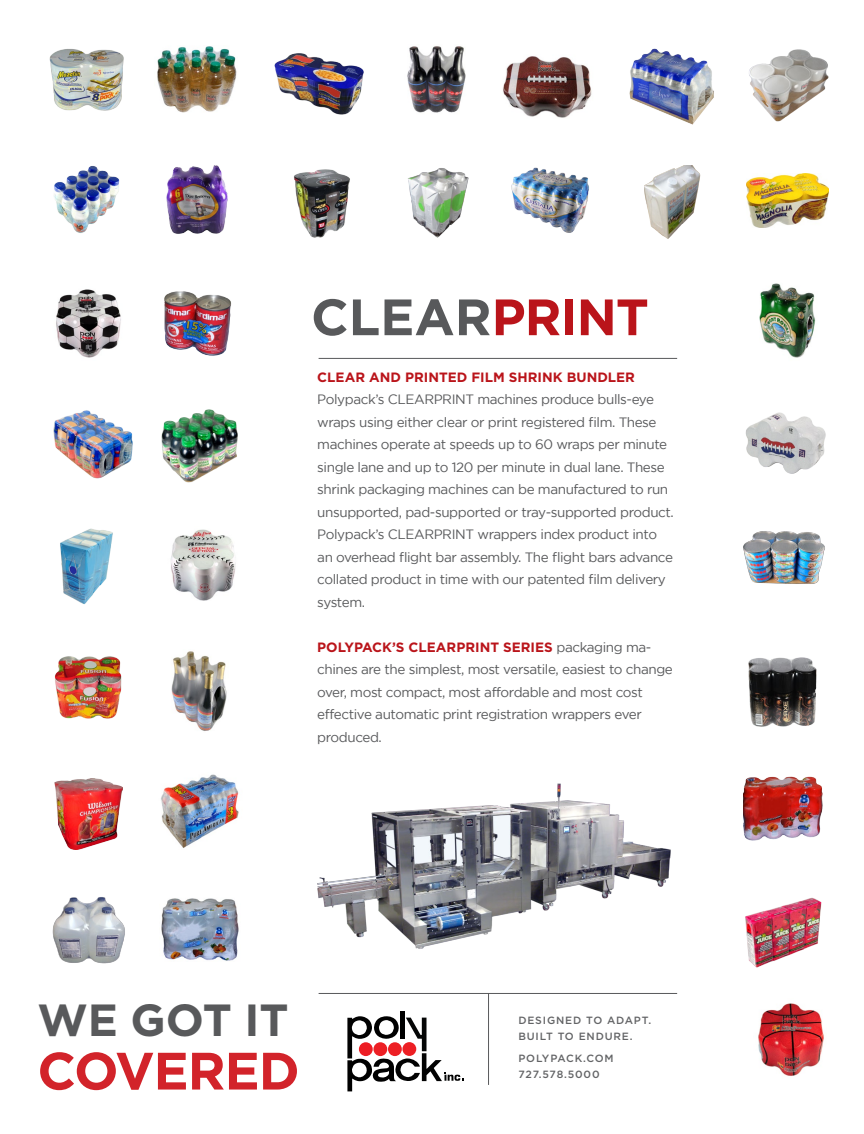
<style>
.page{position:relative;width:864px;height:1134px;background:#fff}
.page>*{position:absolute;margin:0;border:0;box-sizing:border-box;transform-origin:0 0}
.t1{font:700 52.5px "Gotham";letter-spacing:-.02em;color:#d2232a}
.t2{font:700 51px "Gotham";color:#58595b}
.t3{font:700 45px "Gotham";color:#58595b}
.t4{font:13.5px/22.5px "Gotham";letter-spacing:-.03em;color:#58595b}
.t5{font:500 10.5px/15.8px "Gotham";letter-spacing:.08em;color:#636466}
.s1{color:#ba141a}
.s2{font-weight:700;color:#ba141a}
</style>
<div class="page">
<img style="left:317px;top:783px;width:354px;height:166px">
<div style="left:400px;top:1011px;width:5px;height:28px;background:#000"></div>
<svg style="left:347px;top:1016px;width:117px;height:75px"></svg>
<hr style="left:319px;top:358px;width:358px;height:1px;background:#58595b">
<hr style="left:319px;top:993px;width:358px;height:1px;background:#58595b">
<hr style="left:488px;top:993px;width:1px;height:92px;background:#58595b">
<img style="left:49px;top:49px;width:75px;height:62px">
<img style="left:503px;top:56px;width:89px;height:62px">
<img style="left:274px;top:53px;width:90px;height:62px">
<img style="left:157px;top:46px;width:80px;height:67px">
<img style="left:749px;top:49px;width:80px;height:73px">
<img style="left:743px;top:531px;width:82px;height:53px">
<img style="left:759px;top:283px;width:57px;height:75px">
<img style="left:744px;top:776px;width:79px;height:65px">
<img style="left:629px;top:48px;width:85px;height:77px">
<img style="left:745px;top:897px;width:77px;height:71px">
<img style="left:407px;top:46px;width:59px;height:67px">
<img style="left:54px;top:166px;width:66px;height:67px">
<img style="left:511px;top:167px;width:78px;height:66px">
<img style="left:294px;top:169px;width:56px;height:69px">
<img style="left:166px;top:165px;width:62px;height:69px">
<img style="left:747px;top:173px;width:82px;height:55px">
<img style="left:748px;top:657px;width:69px;height:70px">
<img style="left:745px;top:412px;width:81px;height:62px">
<img style="left:644px;top:165px;width:57px;height:74px">
<img style="left:758px;top:1003px;width:66px;height:73px">
<img style="left:408px;top:168px;width:60px;height:70px">
<img style="left:56px;top:289px;width:65px;height:69px">
<img style="left:164px;top:291px;width:68px;height:65px">
<img style="left:53px;top:410px;width:80px;height:69px">
<img style="left:161px;top:409px;width:77px;height:74px">
<img style="left:60px;top:528px;width:53px;height:76px">
<img style="left:171px;top:529px;width:65px;height:71px">
<img style="left:54px;top:656px;width:68px;height:63px">
<img style="left:171px;top:651px;width:56px;height:80px">
<img style="left:55px;top:778px;width:67px;height:72px">
<img style="left:161px;top:774px;width:78px;height:74px">
<img style="left:52px;top:897px;width:73px;height:67px">
<img style="left:161px;top:898px;width:78px;height:63px">
<p class="t2" style="left:311px;top:283px;width:339px">CLEAR<span class="s1">PRINT</span></p>
<p class="t4" style="left:317px;top:366px;width:358px"><span class="s2">CLEAR AND PRINTED FILM SHRINK BUNDLER </span>Polypack’s CLEARPRINT machines produce bulls-eye wraps using either clear or print registered film. These machines operate at speeds up to 60 wraps per minute single lane and up to 120 per minute in dual lane. These shrink packaging machines can be manufactured to run unsupported, pad-supported or tray-supported product.<br>Polypack’s CLEARPRINT wrappers index product into an overhead flight bar assembly. The flight bars advance collated product in time with our patented film delivery system.</p>
<p class="t4" style="left:317px;top:636px;width:357px"><span class="s2">POLYPACK’S CLEARPRINT SERIES</span> packaging ma&shy;chines are the simplest, most versatile, easiest to change over, most compact, most affordable and most cost effective automatic print registration wrappers ever produced.</p>
<p class="t3" style="left:37px;top:990px;width:253px">WE GOT IT</p>
<p class="t1" style="left:37px;top:1036px;width:264px">COVERED</p>
<p class="t5" style="left:518px;top:1012px;width:134px">DESIGNED TO ADAPT.<br>BUILT TO ENDURE.</p>
<p class="t5" style="left:518px;top:1051px;width:97px">POLYPACK.COM<br>727.578.5000</p>
</div>
